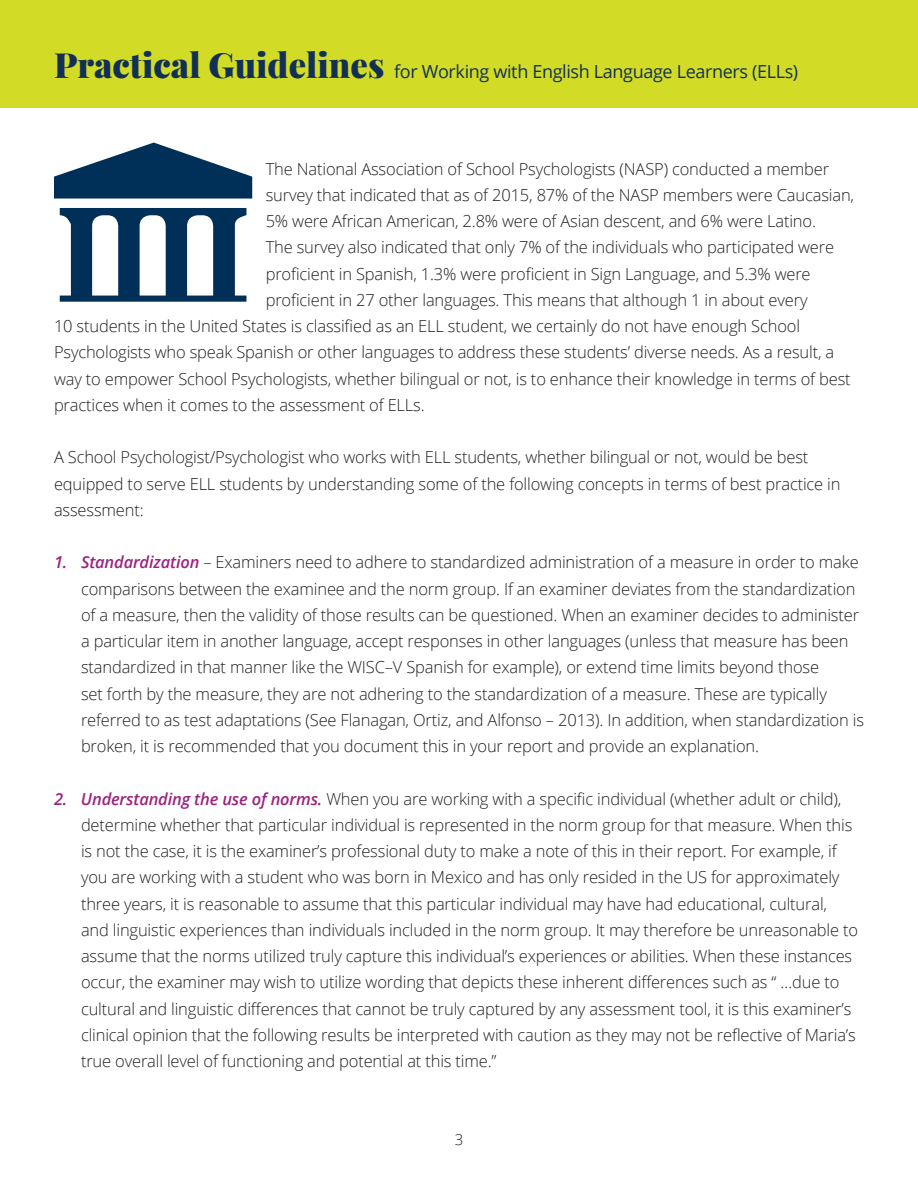
<style>
.page{position:relative;width:918px;height:1188px;background:#fff}
.page>*{position:absolute;margin:0;border:0;box-sizing:border-box;transform-origin:0 0}
.t1{font:900 34.65px "Playfair Display";color:#123056}
.t2{font:18px "Open Sans";letter-spacing:-.02em;color:#123056}
.t3{font:300 16.5px/26.2px "Open Sans";letter-spacing:-.01em;color:#231f20}
.t4{font:300 15px "Open Sans";color:#231f20}
.s1{font-weight:600;font-style:italic;color:#9c2380}
</style>
<div class="page">
<svg style="left:54px;top:143px;width:198px;height:56px"></svg>
<svg style="left:60px;top:208px;width:186px;height:94px"></svg>
<div style="left:0;top:0;width:918px;height:108px;background:#d2db25"></div>
<p class="t1" style="left:54px;top:43px;width:332px">Practical Guidelines</p>
<p class="t2" style="left:394px;top:59px;width:406px">for Working with English Language Learners (ELLs)</p>
<p class="t3" style="left:266px;top:155px;width:565px">The National Association of School Psychologists (NASP) conducted a member</p>
<p class="t3" style="left:266px;top:181px;width:590px">survey that indicated that as of 2015, 87% of the NASP members were Caucasian,</p>
<p class="t3" style="left:266px;top:208px;width:552px">5% were African American, 2.8% were of Asian descent, and 6% were Latino.</p>
<p class="t3" style="left:266px;top:234px;width:570px">The survey also indicated that only 7% of the individuals who participated were</p>
<p class="t3" style="left:266px;top:260px;width:546px">proficient in Spanish, 1.3% were proficient in Sign Language, and 5.3% were</p>
<p class="t3" style="left:266px;top:286px;width:543px">proficient in 27 other languages. This means that although 1 in about every</p>
<p class="t3" style="left:54px;top:313px;width:748px">10 students in the United States is classified as an ELL student, we certainly do not have enough School</p>
<p class="t3" style="left:54px;top:339px;width:782px">Psychologists who speak Spanish or other languages to address these students’ diverse needs. As a result, a</p>
<p class="t3" style="left:54px;top:365px;width:798px">way to empower School Psychologists, whether bilingual or not, is to enhance their knowledge in terms of best</p>
<p class="t3" style="left:54px;top:391px;width:372px">practices when it comes to the assessment of ELLs.</p>
<p class="t3" style="left:54px;top:444px;width:788px">A School Psychologist/Psychologist who works with ELL students, whether bilingual or not, would be best equipped to serve ELL students by understanding some of the following concepts in terms of best practice in assessment:</p>
<p class="t3" style="left:81px;top:549px;width:785px;text-indent:-27px"><span class="s1">1. Standardization</span> – Examiners need to adhere to standardized administration of a measure in order to make comparisons between the examinee and the norm group. If an examiner deviates from the standardization of a measure, then the validity of those results can be questioned. When an examiner decides to administer a particular item in another language, accept responses in other languages (unless that measure has been standardized in that manner like the WISC–V Spanish for example), or extend time limits beyond those<br>set forth by the measure, they are not adhering to the standardization of a measure. These are typically referred to as test adaptations (See Flanagan, Ortiz, and Alfonso – 2013). In addition, when standardization is broken, it is recommended that you document this in your report and provide an explanation.</p>
<p class="t3" style="left:81px;top:785px;width:779px;text-indent:-27px"><span class="s1">2. Understanding the use of norms.</span> When you are working with a specific individual (whether adult or child), determine whether that particular individual is represented in the norm group for that measure. When this is not the case, it is the examiner’s professional duty to make a note of this in their report. For example, if you are working with a student who was born in Mexico and has only resided in the US for approximately three years, it is reasonable to assume that this particular individual may have had educational, cultural, and linguistic experiences than individuals included in the norm group. It may therefore be unreasonable to assume that the norms utilized truly capture this individual’s experiences or abilities. When these instances occur, the examiner may wish to utilize wording that depicts these inherent differences such as “ …due to cultural and linguistic differences that cannot be truly captured by any assessment tool, it is this examiner’s clinical opinion that the following results be interpreted with caution as they may not be reflective of Maria’s true overall level of functioning and potential at this time.”</p>
<p class="t4" style="left:455px;top:1130px;width:10px">3</p>
</div>
